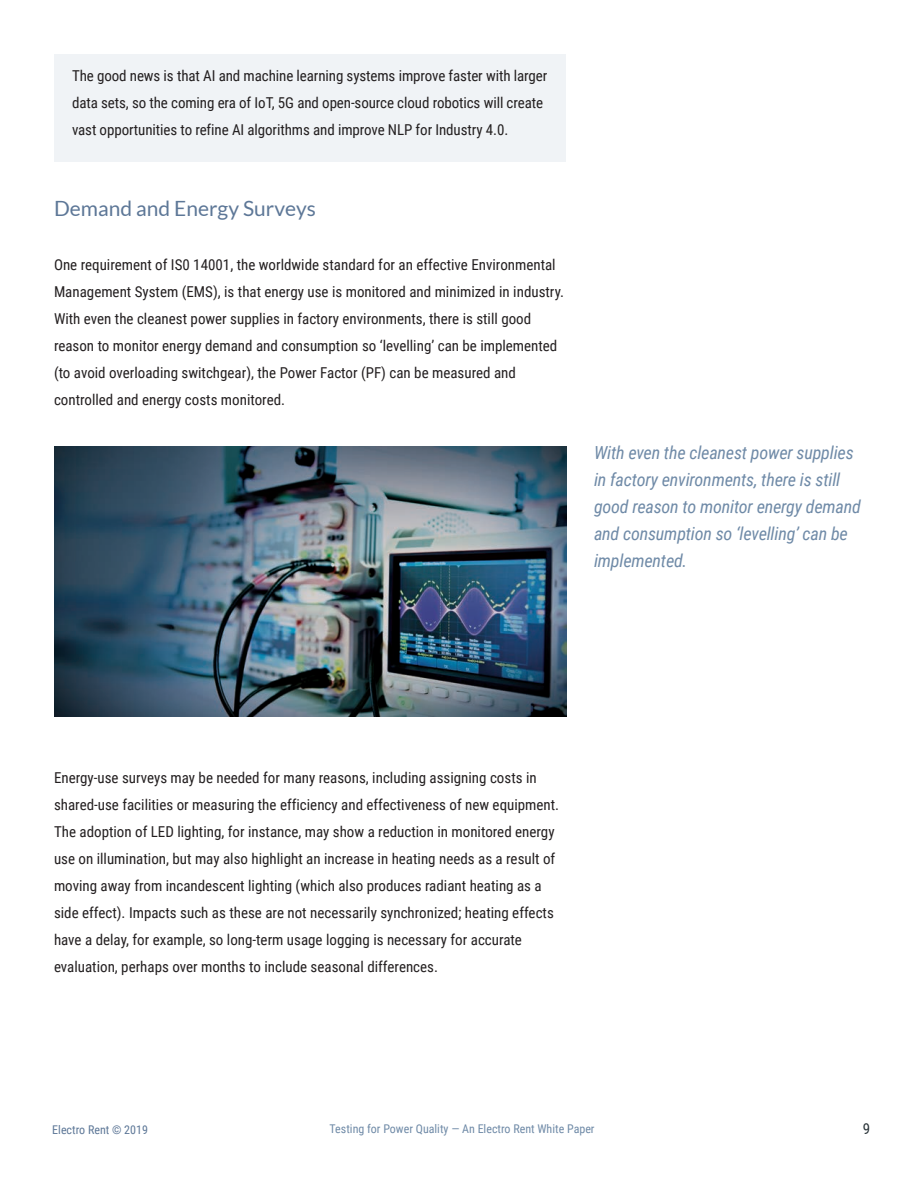
<style>
.page{position:relative;width:918px;height:1188px;background:#fff}
.page>*{position:absolute;margin:0;border:0;box-sizing:border-box;transform-origin:0 0}
.Body{font:21px "Lato";color:#5d7797}
.Header_-_6_-_Side_Ba{font:italic 18px/27px "Roboto Condensed";letter-spacing:-.01em;color:#6f8aa7}
.Body-2{font:15px/27px "Roboto Condensed";color:#231f20}
.t1{font:15px "Roboto Condensed";color:#293338}
.t2{font:12px "Roboto Condensed";color:#6f8aa7}
.t3{font:12px "Roboto Condensed";color:#5d7797}
</style>
<div class="page">
<div style="left:55px;top:55px;width:511px;height:107px;background:#f0f3f6"></div>
<img style="left:54px;top:447px;width:513px;height:270px">
<p class="Body-2" style="left:72px;top:62px;width:477px">The good news is that AI and machine learning systems improve faster with larger data sets, so the coming era of IoT, 5G and open-source cloud robotics will create vast opportunities to refine AI algorithms and improve NLP for Industry 4.0.</p>
<p class="Body" style="left:54px;top:197px;width:264px">Demand and Energy Surveys</p>
<p class="Body-2" style="left:54px;top:251px;width:512px">One requirement of IS0 14001, the worldwide standard for an effective Environmental Management System (EMS), is that energy use is monitored and minimized in industry.<br>With even the cleanest power supplies in factory environments, there is still good reason to monitor energy demand and consumption so ‘levelling’ can be implemented (to avoid overloading switchgear), the Power Factor (PF) can be measured and controlled and energy costs monitored.</p>
<p class="Header_-_6_-_Side_Ba" style="left:594px;top:438px;width:268px">With even the cleanest power supplies in factory environments, there is still good reason to monitor energy demand and consumption so ‘levelling’ can be implemented.</p>
<p class="Body-2" style="left:54px;top:764px;width:507px">Energy-use surveys may be needed for many reasons, including assigning costs in shared-use facilities or measuring the efficiency and effectiveness of new equipment.<br>The adoption of LED lighting, for instance, may show a reduction in monitored energy use on illumination, but may also highlight an increase in heating needs as a result of moving away from incandescent lighting (which also produces radiant heating as a side effect). Impacts such as these are not necessarily synchronized; heating effects have a delay, for example, so long-term usage logging is necessary for accurate evaluation, perhaps over months to include seasonal differences.</p>
<p class="t3" style="left:52px;top:1121px;width:97px">Electro Rent © 2019</p>
<p class="t2" style="left:330px;top:1121px;width:266px">Testing for Power Quality — An Electro Rent White Paper</p>
<p class="t1" style="left:863px;top:1118px;width:9px">9</p>
</div>
